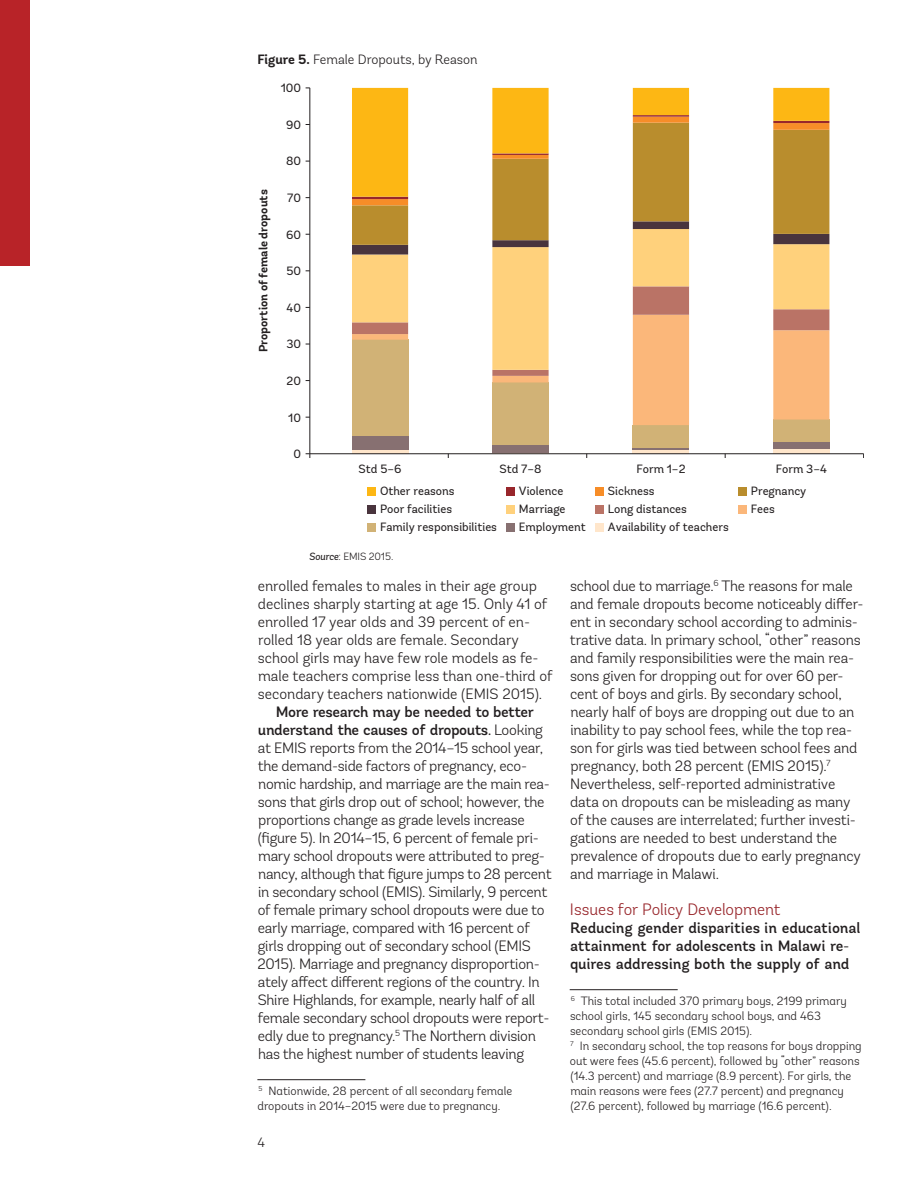
<style>
.page{position:relative;width:918px;height:1188px;background:#fff}
.page>*{position:absolute;margin:0;border:0;box-sizing:border-box;transform-origin:0 0}
.t1{font:300 16.5px "Andes";letter-spacing:-.005em;color:#98262b}
.t2{font:300 15px/18px "Andes";letter-spacing:-.02em;color:#231f20}
.t3{font:300 15px/18px "Andes";color:#231f20}
.t4{font:500 15px/18px "Andes";letter-spacing:-.01em;color:#231f20}
.t5{font:300 13.5px "Andes";color:#231f20}
.t6{font:300 12px/15px "Andes";color:#231f20}
.t7{font:12px/18px "Andes";color:#231f20}
.t8{font:700 12px "Andes";color:#231f20}
.t9{font:300 10.5px "Andes";letter-spacing:-.01em;color:#231f20}
.s1{font-weight:700}
.s2{font-weight:400;font-style:italic}
.s3{font-weight:500}
</style>
<div class="page">
<div style="left:0;top:0;width:30px;height:266px;background:#b82328"></div>
<hr style="left:257px;top:1079px;width:108px;height:1px;background:#231f20">
<hr style="left:570px;top:989px;width:108px;height:1px;background:#231f20">
<div style="left:773px;top:448px;width:56px;height:6px;background:#ffe6cb"></div>
<hr style="left:633px;top:450px;width:56px;height:4px;background:#ffe6cb">
<hr style="left:492px;top:452px;width:57px;height:2px;background:#ffe6cb">
<hr style="left:352px;top:450px;width:56px;height:4px;background:#ffe6cb">
<div style="left:773px;top:442px;width:56px;height:6px;background:#877071"></div>
<hr style="left:633px;top:448px;width:56px;height:2px;background:#877071">
<div style="left:492px;top:445px;width:57px;height:7px;background:#877071"></div>
<div style="left:352px;top:436px;width:56px;height:14px;background:#877071"></div>
<div style="left:773px;top:420px;width:56px;height:22px;background:#d1b276"></div>
<div style="left:633px;top:425px;width:56px;height:23px;background:#d1b276"></div>
<div style="left:492px;top:382px;width:57px;height:63px;background:#d1b276"></div>
<div style="left:352px;top:340px;width:56px;height:96px;background:#d1b276"></div>
<svg style="left:408px;top:376px;width:421px;height:49px"></svg>
<svg style="left:408px;top:370px;width:421px;height:6px"></svg>
<svg style="left:352px;top:255px;width:477px;height:115px"></svg>
<svg style="left:352px;top:245px;width:477px;height:10px"></svg>
<svg style="left:352px;top:205px;width:477px;height:40px"></svg>
<svg style="left:352px;top:197px;width:477px;height:8px"></svg>
<hr style="left:352px;top:197px;width:56px;height:2px;background:#98262b">
<svg style="left:352px;top:88px;width:477px;height:109px"></svg>
<hr style="left:310px;top:453px;width:554px;height:1px;background:#231f20">
<div style="left:738px;top:488px;width:8px;height:8px;background:#b98d2d"></div>
<div style="left:738px;top:506px;width:8px;height:8px;background:#fbb77a"></div>
<div style="left:367px;top:488px;width:9px;height:8px;background:#fdb714"></div>
<div style="left:367px;top:506px;width:9px;height:8px;background:#49343d"></div>
<div style="left:367px;top:524px;width:9px;height:8px;background:#d1b276"></div>
<div style="left:506px;top:488px;width:8px;height:8px;background:#98262b"></div>
<div style="left:506px;top:506px;width:8px;height:8px;background:#ffd17c"></div>
<div style="left:506px;top:524px;width:8px;height:8px;background:#877071"></div>
<div style="left:595px;top:488px;width:8px;height:8px;background:#f78d28"></div>
<div style="left:595px;top:506px;width:8px;height:8px;background:#ba7366"></div>
<div style="left:595px;top:524px;width:8px;height:8px;background:#ffe6cb"></div>
<hr style="left:309px;top:88px;width:1px;height:366px;background:#231f20">
<p class="t5" style="left:257px;top:51px;width:222px"><span class="s1">Figure 5.</span> Female Dropouts, by Reason</p>
<p class="t7" style="left:281px;top:79px;width:22px">100</p>
<p class="t7" style="left:286px;top:116px;width:16px">90</p>
<p class="t8" style="left:256px;top:352px;width:164px;rotate:-90deg">Proportion of female dropouts</p>
<p class="t7" style="left:286px;top:152px;width:17px">80</p>
<p class="t7" style="left:287px;top:189px;width:15px">70</p>
<p class="t7" style="left:286px;top:226px;width:16px">60</p>
<p class="t7" style="left:286px;top:262px;width:16px">50</p>
<p class="t7" style="left:287px;top:299px;width:16px">40</p>
<p class="t7" style="left:286px;top:335px;width:16px">30</p>
<p class="t7" style="left:287px;top:372px;width:16px">20</p>
<p class="t7" style="left:288px;top:409px;width:14px">10</p>
<p class="t7" style="left:293px;top:445px;width:9px">0</p>
<p class="t7" style="left:359px;top:460px;width:44px">Std 5–6</p>
<p class="t7" style="left:499px;top:460px;width:44px">Std 7–8</p>
<p class="t7" style="left:636px;top:460px;width:51px">Form 1–2</p>
<p class="t7" style="left:776px;top:460px;width:53px">Form 3–4</p>
<p class="t7" style="left:380px;top:482px;width:118px">Other reasons<br>Poor facilities<br>Family responsibilities</p>
<p class="t7" style="left:519px;top:482px;width:68px">Violence<br>Marriage<br>Employment</p>
<p class="t7" style="left:608px;top:482px;width:122px">Sickness<br>Long distances<br>Availability of teachers</p>
<p class="t9" style="left:309px;top:551px;width:86px"><span class="s2">Source</span>: EMIS 2015.</p>
<p class="t7" style="left:751px;top:482px;width:57px">Pregnancy<br>Fees</p>
<p class="t3" style="left:258px;top:577px;width:296px">enrolled females to males in their age group declines sharply starting at age 15. Only 41 of enrolled 17 year olds and 39 percent of en&shy;rolled 18 year olds are female. Secondary school girls may have few role models as fe&shy;male teachers comprise less than one-third of secondary teachers nationwide (EMIS 2015).</p>
<p class="t2" style="left:258px;top:703px;width:296px;text-indent:18px"><span class="s3">More research may be needed to better understand the causes of dropouts.</span> Looking at EMIS reports from the 2014–15 school year, the demand-side factors of pregnancy, eco&shy;nomic hardship, and marriage are the main rea&shy;sons that girls drop out of school; however, the proportions change as grade levels increase (figure 5). In 2014–15, 6 percent of female pri&shy;mary school dropouts were attributed to preg&shy;nancy, although that figure jumps to 28 percent in secondary school (EMIS). Similarly, 9 percent of female primary school dropouts were due to early marriage, compared with 16 percent of girls dropping out of secondary school (EMIS 2015). Marriage and pregnancy disproportion&shy;ately affect different regions of the country. In Shire Highlands, for example, nearly half of all female secondary school dropouts were report&shy;edly due to pregnancy.<sup>5</sup> The Northern division has the highest number of students leaving</p>
<p class="t6" style="left:258px;top:1083px;width:256px"><sup>5</sup> Nationwide, 28 percent of all secondary female dropouts in 2014–2015 were due to pregnancy.</p>
<p class="t5" style="left:257px;top:1134px;width:9px">4</p>
<p class="t2" style="left:570px;top:577px;width:295px">school due to marriage.<sup>6</sup> The reasons for male and female dropouts become noticeably differ&shy;ent in secondary school according to adminis&shy;trative data. In primary school, “other” reasons and family responsibilities were the main rea&shy;sons given for dropping out for over 60 per&shy;cent of boys and girls. By secondary school, nearly half of boys are dropping out due to an inability to pay school fees, while the top rea&shy;son for girls was tied between school fees and pregnancy, both 28 percent (EMIS 2015).<sup>7<br></sup>Nevertheless, self-reported administrative data on dropouts can be misleading as many of the causes are interrelated; further investi&shy;gations are needed to best understand the prevalence of dropouts due to early pregnancy and marriage in Malawi.</p>
<p class="t1" style="left:570px;top:899px;width:212px">Issues for Policy Development</p>
<p class="t4" style="left:570px;top:919px;width:292px">Reducing gender disparities in educational attainment for adolescents in Malawi re&shy;quires addressing both the supply of and</p>
<p class="t6" style="left:570px;top:993px;width:293px"><sup>6</sup> This total included 370 primary boys, 2199 primary school girls, 145 secondary school boys, and 463 secondary school girls (EMIS 2015).<br><sup>7</sup> In secondary school, the top reasons for boys dropping out were fees (45.6 percent), followed by “other” reasons (14.3 percent) and marriage (8.9 percent). For girls, the main reasons were fees (27.7 percent) and pregnancy (27.6 percent), followed by marriage (16.6 percent).</p>
</div>
